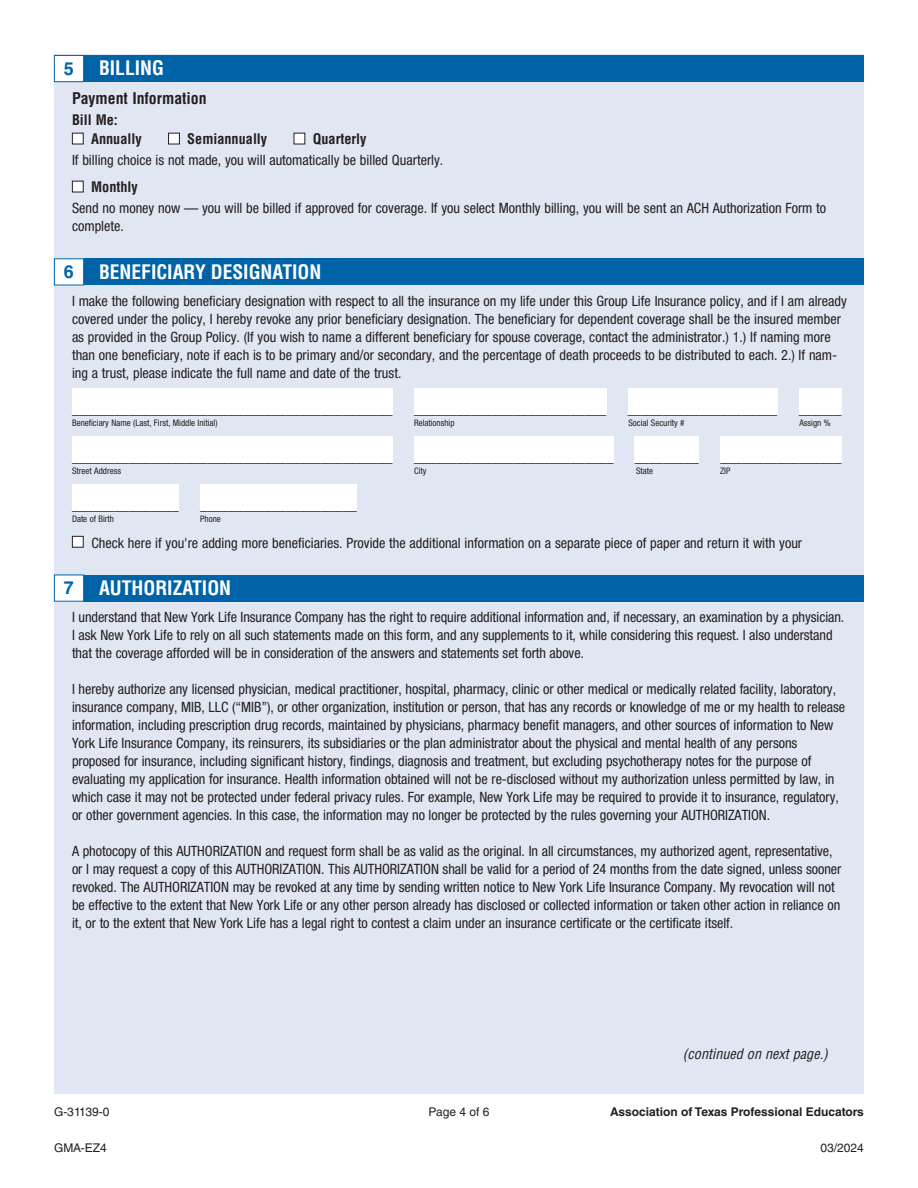
<style>
.page{position:relative;width:918px;height:1188px;background:#fff}
.page>*{position:absolute;margin:0;border:0;box-sizing:border-box;transform-origin:0 0}
.t1{font:700 condensed 19.5px "Helvetica LT Std";color:#fff}
.t2{font:700 18px "Helvetica LT Std";color:#0163a7}
.t3{font:700 condensed 15.75px "Helvetica LT Std";color:#231f20}
.t4{font:condensed 14.25px/18px "Helvetica Neue LT Std";letter-spacing:-.005em;color:#231f20}
.t5{font:700 condensed 14.25px "Helvetica LT Std";color:#231f20}
.t6{font:italic condensed 14.25px "Helvetica LT Std";color:#231f20}
.t7{font:700 12px "Helvetica LT Std";color:#231f20}
.t8{font:12px "Helvetica LT Std";color:#231f20}
.t9{font:condensed 9px "Helvetica Neue LT Std";color:#231f20}
</style>
<div class="page">
<div style="left:54px;top:54px;width:810px;height:1040px;background:#e1e7f2"></div>
<div style="left:72px;top:388px;width:321px;height:27px;background:#fff"></div>
<div style="left:414px;top:388px;width:192px;height:27px;background:#fff"></div>
<div style="left:628px;top:388px;width:149px;height:27px;background:#fff"></div>
<div style="left:799px;top:388px;width:43px;height:27px;background:#fff"></div>
<div style="left:72px;top:436px;width:321px;height:27px;background:#fff"></div>
<div style="left:414px;top:436px;width:200px;height:27px;background:#fff"></div>
<div style="left:635px;top:436px;width:64px;height:27px;background:#fff"></div>
<div style="left:720px;top:436px;width:122px;height:27px;background:#fff"></div>
<div style="left:72px;top:484px;width:107px;height:27px;background:#fff"></div>
<div style="left:200px;top:484px;width:157px;height:27px;background:#fff"></div>
<div style="left:72px;top:133px;width:11px;height:11px;background:#fff"></div>
<div style="left:72px;top:133px;width:12px;height:11px;border:1px solid #231f20"></div>
<div style="left:169px;top:133px;width:10px;height:11px;background:#fff"></div>
<div style="left:168px;top:133px;width:12px;height:11px;border:1px solid #231f20"></div>
<div style="left:294px;top:133px;width:11px;height:11px;background:#fff"></div>
<div style="left:72px;top:181px;width:11px;height:11px;background:#fff"></div>
<div style="left:72px;top:181px;width:12px;height:11px;border:1px solid #231f20"></div>
<div style="left:81px;top:55px;width:783px;height:27px;background:#0163a7"></div>
<div style="left:54px;top:55px;width:30px;height:27px;background:#fff"></div>
<div style="left:54px;top:55px;width:30px;height:27px;border:1px solid #0163a7"></div>
<div style="left:81px;top:258px;width:783px;height:27px;background:#0163a7"></div>
<div style="left:54px;top:259px;width:30px;height:26px;background:#fff"></div>
<div style="left:54px;top:258px;width:30px;height:27px;border:1px solid #0163a7"></div>
<div style="left:72px;top:536px;width:11px;height:11px;background:#fff"></div>
<div style="left:72px;top:536px;width:12px;height:12px;border:1px solid #231f20"></div>
<div style="left:81px;top:575px;width:783px;height:27px;background:#0163a7"></div>
<div style="left:54px;top:575px;width:30px;height:26px;background:#fff"></div>
<div style="left:54px;top:575px;width:30px;height:27px;border:1px solid #0163a7"></div>
<p class="t2" style="left:64px;top:58px;width:12px">5</p>
<p class="t1" style="left:99px;top:56px;width:67px">BILLING</p>
<p class="t3" style="left:72px;top:88px;width:136px">Payment Information</p>
<p class="t5" style="left:72px;top:111px;width:47px">Bill Me:</p>
<p class="t5" style="left:91px;top:130px;width:52px">Annually</p>
<p class="t5" style="left:187px;top:130px;width:81px">Semiannually</p>
<p class="t5" style="left:313px;top:130px;width:55px">Quarterly</p>
<p class="t4" style="left:72px;top:151px;width:373px">If billing choice is not made, you will automatically be billed Quarterly.</p>
<p class="t5" style="left:91px;top:178px;width:48px">Monthly</p>
<p class="t4" style="left:72px;top:199px;width:756px">Send no money now — you will be billed if approved for coverage. If you select Monthly billing, you will be sent an ACH Authorization Form to complete.</p>
<p class="t2" style="left:64px;top:261px;width:12px">6</p>
<p class="t1" style="left:99px;top:259px;width:224px">BENEFICIARY DESIGNATION</p>
<p class="t4" style="left:72px;top:292px;width:776px">I make the following beneficiary designation with respect to all the insurance on my life under this Group Life Insurance policy, and if I am already covered under the policy, I hereby revoke any prior beneficiary designation. The beneficiary for dependent coverage shall be the insured member as provided in the Group Policy. (If you wish to name a different beneficiary for spouse coverage, contact the administrator.) 1.) If naming more than one beneficiary, note if each is to be primary and/or secondary, and the percentage of death proceeds to be distributed to each. 2.) If nam&shy;ing a trust, please indicate the full name and date of the trust.</p>
<p class="t4" style="left:72px;top:400px;width:322px">_____________________________________________</p>
<p class="t4" style="left:414px;top:400px;width:194px">___________________________</p>
<p class="t4" style="left:628px;top:400px;width:151px">_____________________</p>
<p class="t4" style="left:799px;top:400px;width:44px">______</p>
<p class="t9" style="left:72px;top:418px;width:147px">Beneficiary Name (Last, First, Middle Initial)</p>
<p class="t9" style="left:414px;top:418px;width:42px">Relationship</p>
<p class="t9" style="left:628px;top:418px;width:58px">Social Security #</p>
<p class="t9" style="left:799px;top:418px;width:33px">Assign %</p>
<p class="t4" style="left:72px;top:448px;width:322px">_____________________________________________</p>
<p class="t4" style="left:414px;top:448px;width:201px">____________________________</p>
<p class="t4" style="left:635px;top:448px;width:66px">_________</p>
<p class="t4" style="left:720px;top:448px;width:123px">_________________</p>
<p class="t9" style="left:72px;top:466px;width:51px">Street Address</p>
<p class="t9" style="left:414px;top:466px;width:14px">City</p>
<p class="t9" style="left:636px;top:466px;width:19px">State</p>
<p class="t9" style="left:720px;top:466px;width:12px">ZIP</p>
<p class="t4" style="left:72px;top:496px;width:108px">_______________</p>
<p class="t4" style="left:200px;top:496px;width:158px">______________________</p>
<p class="t9" style="left:72px;top:514px;width:44px">Date of Birth</p>
<p class="t9" style="left:200px;top:514px;width:22px">Phone</p>
<p class="t4" style="left:92px;top:533px;width:712px">Check here if you're adding more beneficiaries. Provide the additional information on a separate piece of paper and return it with your</p>
<p class="t2" style="left:64px;top:577px;width:12px">7</p>
<p class="t1" style="left:99px;top:576px;width:134px">AUTHORIZATION</p>
<p class="t4" style="left:72px;top:608px;width:774px">I understand that New York Life Insurance Company has the right to require additional information and, if necessary, an examination by a physician.<br>I ask New York Life to rely on all such statements made on this form, and any supplements to it, while considering this request. I also understand that the coverage afforded will be in consideration of the answers and statements set forth above.</p>
<p class="t4" style="left:72px;top:680px;width:775px">I hereby authorize any licensed physician, medical practitioner, hospital, pharmacy, clinic or other medical or medically related facility, laboratory, insurance company, MIB, LLC (“MIB”), or other organization, institution or person, that has any records or knowledge of me or my health to release information, including prescription drug records, maintained by physicians, pharmacy benefit managers, and other sources of information to New York Life Insurance Company, its reinsurers, its subsidiaries or the plan administrator about the physical and mental health of any persons proposed for insurance, including significant history, findings, diagnosis and treatment, but excluding psychotherapy notes for the purpose of evaluating my application for insurance. Health information obtained will not be re-disclosed without my authorization unless permitted by law, in which case it may not be protected under federal privacy rules. For example, New York Life may be required to provide it to insurance, regulatory, or other government agencies. In this case, the information may no longer be protected by the rules governing your AUTHORIZATION.</p>
<p class="t4" style="left:72px;top:842px;width:771px">A photocopy of this AUTHORIZATION and request form shall be as valid as the original. In all circumstances, my authorized agent, representative, or I may request a copy of this AUTHORIZATION. This AUTHORIZATION shall be valid for a period of 24 months from the date signed, unless sooner revoked. The AUTHORIZATION may be revoked at any time by sending written notice to New York Life Insurance Company. My revocation will not be effective to the extent that New York Life or any other person already has disclosed or collected information or taken other action in reliance on it, or to the extent that New York Life has a legal right to contest a claim under an insurance certificate or the certificate itself.</p>
<p class="t6" style="left:683px;top:1045px;width:147px">(continued on next page.)</p>
<p class="t8" style="left:54px;top:1105px;width:57px">G-31139-0</p>
<p class="t8" style="left:429px;top:1105px;width:62px">Page 4 of 6</p>
<p class="t7" style="left:610px;top:1105px;width:255px">Association of Texas Professional Educators</p>
<p class="t8" style="left:54px;top:1141px;width:54px">GMA-EZ4</p>
<p class="t8" style="left:821px;top:1141px;width:45px">03/2024</p>
</div>
